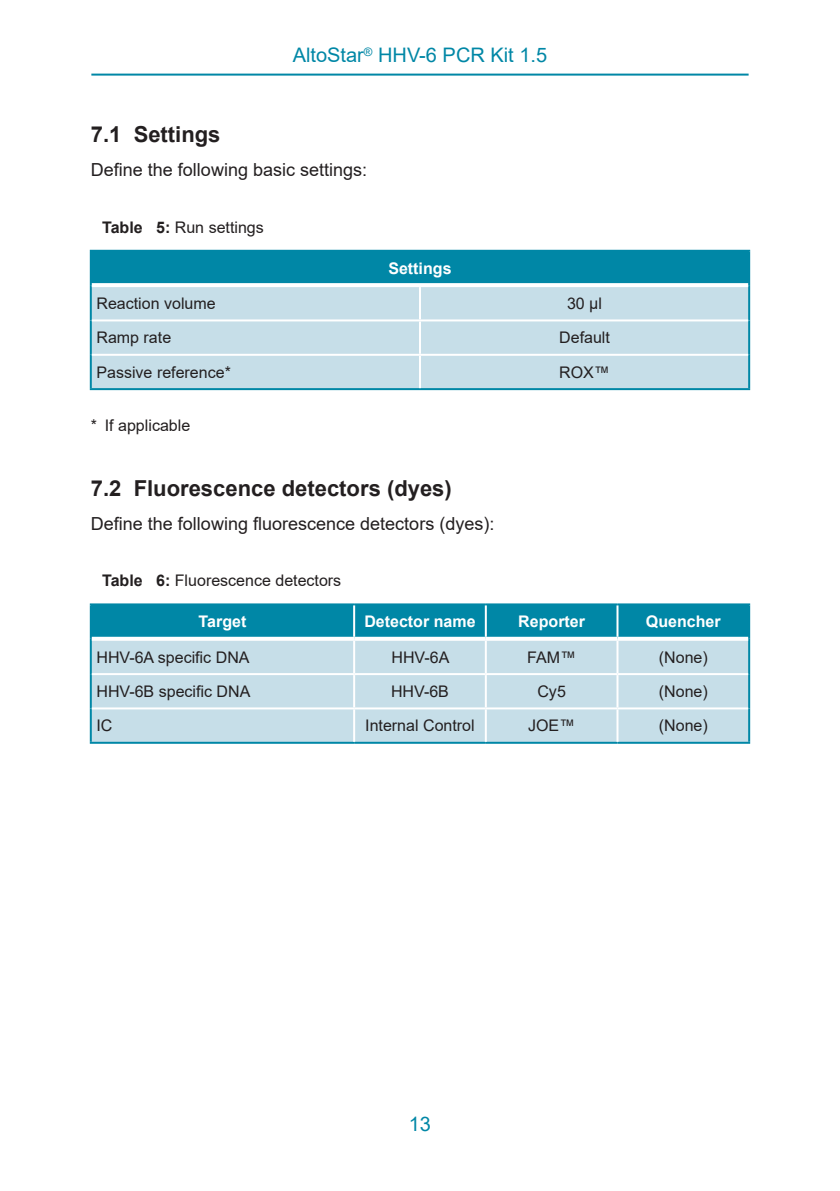
<style>
.page{position:relative;width:840px;height:1191px;background:#fff}
.page>*{position:absolute;margin:0;border:0;box-sizing:border-box;transform-origin:0 0}
.Level_2{font:700 22px "Arial";color:#231f20}
.Seitenkopf{font:20px "Arial";color:#0087a6}
.Mengentext{font:18px "Arial";color:#231f20}
.Mengentext_links{font:16px "Arial";color:#231f20}
.Mengentext_zentriert{font:16px "Arial";color:#231f20}
.Titel{font:16px "Arial";color:#231f20}
.Kopfzeile{font:700 16px "Arial";color:#fff}
.Fussnote{font:16px "Arial";color:#231f20}
.s1{font-weight:700}
</style>
<div class="page">
<hr style="left:91px;top:74px;width:657px;height:2px;background:#0087a6">
<div style="left:91px;top:251px;width:657px;height:34px;background:#0087a6"></div>
<div style="left:92px;top:287px;width:655px;height:32px;background:#c6dee8"></div>
<div style="left:92px;top:321px;width:655px;height:67px;background:#c6dee8"></div>
<hr style="left:90px;top:285px;width:2px;height:35px;background:#0087a6">
<hr style="left:747px;top:285px;width:2px;height:35px;background:#0087a6">
<hr style="left:90px;top:320px;width:2px;height:35px;background:#0087a6">
<hr style="left:747px;top:320px;width:2px;height:35px;background:#0087a6">
<hr style="left:90px;top:355px;width:2px;height:33px;background:#0087a6">
<hr style="left:747px;top:355px;width:2px;height:33px;background:#0087a6">
<hr style="left:90px;top:388px;width:330px;height:2px;background:#0087a6">
<hr style="left:420px;top:388px;width:329px;height:2px;background:#0087a6">
<hr style="left:419px;top:287px;width:2px;height:32px;background:#fff">
<hr style="left:419px;top:321px;width:2px;height:33px;background:#fff">
<hr style="left:92px;top:354px;width:328px;height:2px;background:#fff">
<hr style="left:420px;top:354px;width:327px;height:2px;background:#fff">
<hr style="left:419px;top:356px;width:2px;height:32px;background:#fff">
<hr style="left:90px;top:250px;width:330px;height:2px;background:#0087a6">
<hr style="left:90px;top:252px;width:2px;height:33px;background:#0087a6">
<hr style="left:420px;top:250px;width:329px;height:2px;background:#0087a6">
<hr style="left:747px;top:252px;width:2px;height:33px;background:#0087a6">
<svg style="left:92px;top:283px;width:328px;height:2px"></svg>
<svg style="left:420px;top:283px;width:327px;height:2px"></svg>
<svg style="left:92px;top:605px;width:655px;height:68px;background:#64b3c7"></svg>
<div style="left:92px;top:675px;width:655px;height:67px;background:#c6dee8"></div>
<hr style="left:90px;top:639px;width:2px;height:35px;background:#0087a6">
<hr style="left:747px;top:639px;width:2px;height:35px;background:#0087a6">
<hr style="left:90px;top:674px;width:2px;height:34px;background:#0087a6">
<hr style="left:747px;top:674px;width:2px;height:34px;background:#0087a6">
<hr style="left:90px;top:708px;width:2px;height:34px;background:#0087a6">
<hr style="left:747px;top:708px;width:2px;height:34px;background:#0087a6">
<hr style="left:90px;top:742px;width:264px;height:2px;background:#0087a6">
<hr style="left:354px;top:742px;width:131px;height:2px;background:#0087a6">
<hr style="left:485px;top:742px;width:132px;height:2px;background:#0087a6">
<hr style="left:617px;top:742px;width:132px;height:2px;background:#0087a6">
<hr style="left:353px;top:641px;width:2px;height:32px;background:#fff">
<hr style="left:484px;top:641px;width:2px;height:32px;background:#fff">
<hr style="left:616px;top:641px;width:2px;height:32px;background:#fff">
<hr style="left:353px;top:675px;width:2px;height:32px;background:#fff">
<hr style="left:484px;top:675px;width:2px;height:32px;background:#fff">
<hr style="left:616px;top:675px;width:2px;height:32px;background:#fff">
<hr style="left:92px;top:707px;width:262px;height:2px;background:#fff">
<hr style="left:354px;top:707px;width:131px;height:2px;background:#fff">
<hr style="left:353px;top:709px;width:2px;height:33px;background:#fff">
<hr style="left:485px;top:707px;width:132px;height:2px;background:#fff">
<hr style="left:484px;top:709px;width:2px;height:33px;background:#fff">
<hr style="left:617px;top:707px;width:130px;height:2px;background:#fff">
<hr style="left:616px;top:709px;width:2px;height:33px;background:#fff">
<hr style="left:90px;top:603px;width:264px;height:2px;background:#0087a6">
<hr style="left:90px;top:605px;width:2px;height:34px;background:#0087a6">
<svg style="left:92px;top:637px;width:262px;height:4px"></svg>
<hr style="left:354px;top:603px;width:131px;height:2px;background:#0087a6">
<hr style="left:353px;top:605px;width:2px;height:32px;background:#fff">
<svg style="left:354px;top:637px;width:131px;height:4px"></svg>
<hr style="left:485px;top:603px;width:132px;height:2px;background:#0087a6">
<hr style="left:484px;top:605px;width:2px;height:32px;background:#fff">
<svg style="left:485px;top:637px;width:132px;height:4px"></svg>
<hr style="left:617px;top:603px;width:132px;height:2px;background:#0087a6">
<hr style="left:747px;top:605px;width:2px;height:34px;background:#0087a6">
<hr style="left:616px;top:605px;width:2px;height:32px;background:#fff">
<svg style="left:617px;top:637px;width:130px;height:4px"></svg>
<p class="Seitenkopf" style="left:292px;top:41px;width:256px">AltoStar<sup>®</sup> HHV-6 PCR Kit 1.5</p>
<p class="Level_2" style="left:91px;top:119px;width:131px">7.1 Settings</p>
<p class="Mengentext" style="left:91px;top:157px;width:278px">Define the following basic settings:</p>
<p class="Titel" style="left:102px;top:216px;width:163px"><span class="s1">Table 5:</span> Run settings</p>
<p class="Kopfzeile" style="left:388px;top:257px;width:65px">Settings</p>
<p class="Mengentext_links" style="left:96px;top:292px;width:121px">Reaction volume</p>
<p class="Mengentext_zentriert" style="left:566px;top:292px;width:37px">30 µl</p>
<p class="Mengentext_links" style="left:96px;top:327px;width:76px">Ramp rate</p>
<p class="Mengentext_zentriert" style="left:559px;top:327px;width:52px">Default</p>
<p class="Mengentext_links" style="left:96px;top:361px;width:136px">Passive reference*</p>
<p class="Mengentext_zentriert" style="left:559px;top:361px;width:52px">ROX™</p>
<p class="Fussnote" style="left:91px;top:414px;width:101px">* If applicable</p>
<p class="Level_2" style="left:91px;top:472px;width:362px">7.2 Fluorescence detectors (dyes)</p>
<p class="Mengentext" style="left:91px;top:511px;width:405px">Define the following fluorescence detectors (dyes):</p>
<p class="Titel" style="left:102px;top:570px;width:240px"><span class="s1">Table 6:</span> Fluorescence detectors</p>
<p class="Kopfzeile" style="left:198px;top:610px;width:49px">Target</p>
<p class="Kopfzeile" style="left:364px;top:610px;width:113px">Detector name</p>
<p class="Kopfzeile" style="left:518px;top:610px;width:68px">Reporter</p>
<p class="Kopfzeile" style="left:645px;top:610px;width:76px">Quencher</p>
<p class="Mengentext_links" style="left:96px;top:646px;width:154px">HHV-6A specific DNA</p>
<p class="Mengentext_zentriert" style="left:391px;top:646px;width:59px">HHV-6A</p>
<p class="Mengentext_zentriert" style="left:527px;top:646px;width:50px">FAM™</p>
<p class="Mengentext_zentriert" style="left:658px;top:646px;width:50px">(None)</p>
<p class="Mengentext_links" style="left:96px;top:680px;width:155px">HHV-6B specific DNA</p>
<p class="Mengentext_zentriert" style="left:391px;top:680px;width:59px">HHV-6B</p>
<p class="Mengentext_zentriert" style="left:537px;top:680px;width:30px">Cy5</p>
<p class="Mengentext_zentriert" style="left:658px;top:680px;width:50px">(None)</p>
<p class="Mengentext_links" style="left:96px;top:715px;width:17px">IC</p>
<p class="Mengentext_zentriert" style="left:365px;top:715px;width:111px">Internal Control</p>
<p class="Mengentext_zentriert" style="left:527px;top:715px;width:49px">JOE™</p>
<p class="Mengentext_zentriert" style="left:658px;top:715px;width:50px">(None)</p>
<p class="Seitenkopf" style="left:408px;top:1110px;width:24px">13</p>
</div>
